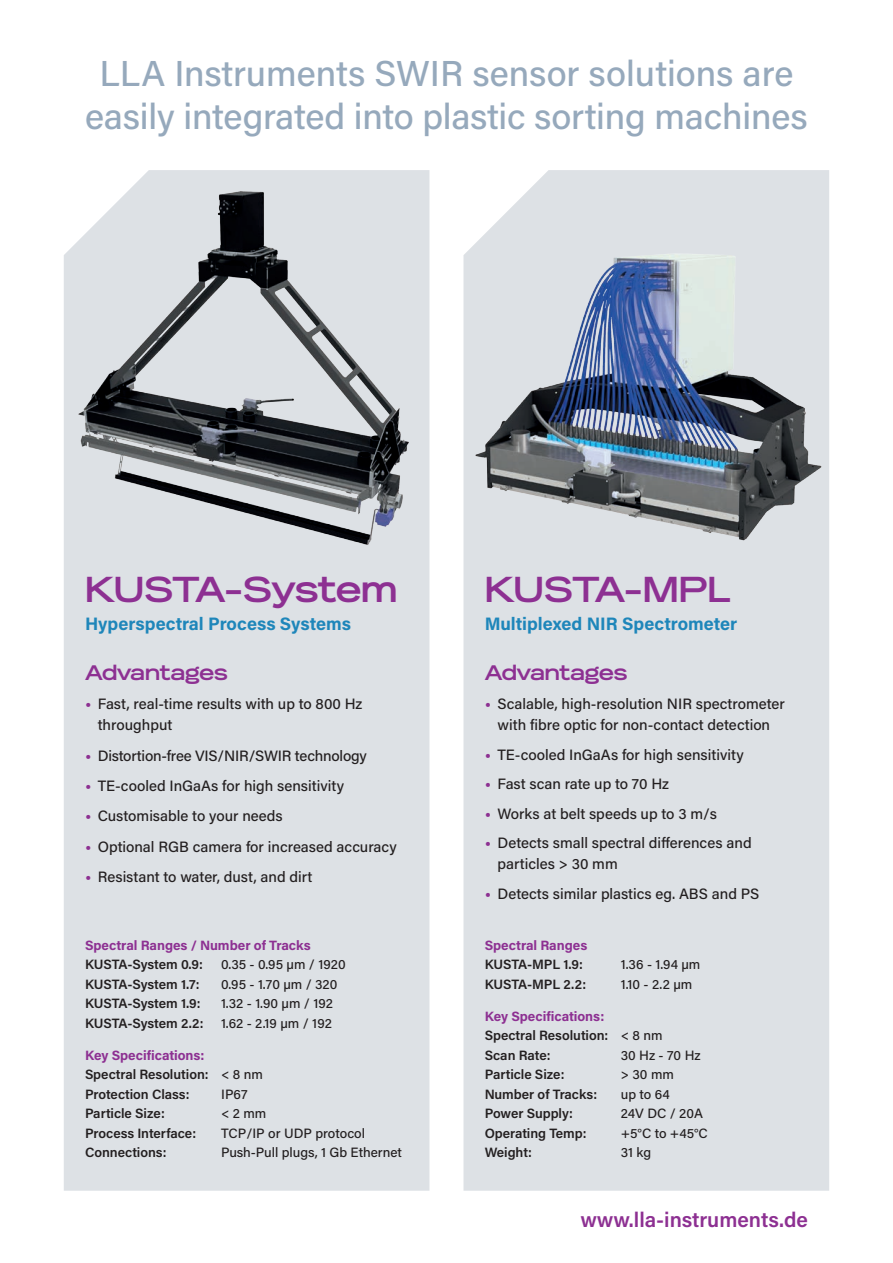
<style>
.page{position:relative;width:893px;height:1263px;background:#fff}
.page>*{position:absolute;margin:0;border:0;box-sizing:border-box;transform-origin:0 0}
.t1{font:500 36px/43.5px "Acumin Pro";letter-spacing:-.005em;color:#96a9bc;text-align:center}
.t2{font:700 36px "Reservation Wide";letter-spacing:-.02em;color:#8d3092}
.t3{font:600 21px "Acumin Pro";letter-spacing:-.005em;color:#8d3092}
.t4{font:700 21px "Reservation Wide";letter-spacing:-.02em;color:#8d3092}
.t5{font:700 18px "Acumin Pro";color:#1e86ba}
.t6{font:500 15px/21px "Acumin Pro";color:#231f20}
.t7{font:600 13.5px/19.5px "Acumin Pro";letter-spacing:-.005em;color:#231f20}
.t8{font:500 13.5px "Acumin Pro";color:#231f20}
.t9{font:700 13.5px "Acumin Pro";letter-spacing:-.005em;color:#8d3092}
.s1{font-family:"Reservation Wide";font-weight:700;color:#8d3092}
.s2{font-weight:700;color:#8d3092}
.s3{font-weight:500}
</style>
<div class="page">
<div style="left:64px;top:170px;width:365px;height:1021px;background:#dde1e5"></div>
<img style="left:64px;top:187px;width:365px;height:366px">
<div style="left:463px;top:170px;width:366px;height:1021px;background:#dde1e5"></div>
<img style="left:463px;top:187px;width:362px;height:366px">
<h1 class="t1" style="left:85px;top:50px;width:724px">LLA Instruments SWIR sensor solutions are easily integrated into plastic sorting machines</h1>
<h1 class="t2" style="left:85px;top:568px;width:314px">KUSTA-System</h1>
<p class="t5" style="left:85px;top:611px;width:267px">Hyperspectral Process Systems</p>
<h2 class="t4" style="left:85px;top:660px;width:144px">Advantages</h2>
<p class="t6" style="left:98px;top:693px;width:266px;text-indent:-13px"><span class="s1">•</span> Fast, real-time results with up to 800 Hz throughput</p>
<p class="t6" style="left:85px;top:744px;width:283px"><span class="s1">•</span> Distortion-free VIS/NIR/SWIR technology</p>
<p class="t6" style="left:85px;top:775px;width:261px"><span class="s1">•</span> TE-cooled InGaAs for high sensitivity</p>
<p class="t6" style="left:85px;top:805px;width:199px"><span class="s1">•</span> Customisable to your needs</p>
<p class="t6" style="left:85px;top:835px;width:313px"><span class="s1">•</span> Optional RGB camera for increased accuracy</p>
<p class="t6" style="left:85px;top:866px;width:229px"><span class="s1">•</span> Resistant to water, dust, and dirt</p>
<p class="t9" style="left:85px;top:935px;width:227px">Spectral Ranges / Number of Tracks</p>
<p class="t7" style="left:85px;top:954px;width:119px">KUSTA-System 0.9:</p>
<p class="t8" style="left:221px;top:955px;width:126px">0.35 - 0.95 µm / 1920</p>
<p class="t7" style="left:85px;top:974px;width:116px">KUSTA-System 1.7:</p>
<p class="t8" style="left:221px;top:975px;width:118px">0.95 - 1.70 µm / 320</p>
<p class="t7" style="left:85px;top:993px;width:117px">KUSTA-System 1.9:</p>
<p class="t8" style="left:221px;top:994px;width:113px">1.32 - 1.90 µm / 192</p>
<p class="t7" style="left:85px;top:1013px;width:120px">KUSTA-System 2.2:</p>
<p class="t8" style="left:221px;top:1013px;width:112px">1.62 - 2.19 µm / 192</p>
<p class="t7" style="left:85px;top:1045px;width:179px"><span class="s2">Key Specifications:<br></span>Spectral Resolution: <span class="s3">&lt; 8 nm<br></span>Protection Class:</p>
<p class="t8" style="left:221px;top:1085px;width:28px">IP67</p>
<p class="t7" style="left:85px;top:1103px;width:81px">Particle Size:</p>
<p class="t8" style="left:221px;top:1104px;width:47px">&lt; 2 mm</p>
<p class="t7" style="left:85px;top:1123px;width:113px">Process Interface:</p>
<p class="t8" style="left:221px;top:1124px;width:145px">TCP/IP or UDP protocol</p>
<p class="t7" style="left:85px;top:1142px;width:83px">Connections:</p>
<p class="t8" style="left:221px;top:1143px;width:182px">Push-Pull plugs, 1 Gb Ethernet</p>
<h1 class="t2" style="left:485px;top:568px;width:248px">KUSTA-MPL</h1>
<p class="t5" style="left:485px;top:611px;width:254px">Multiplexed NIR Spectrometer</p>
<h2 class="t4" style="left:485px;top:660px;width:144px">Advantages</h2>
<p class="t6" style="left:485px;top:693px;width:302px;text-align:center"><span class="s1">•</span> Scalable, high-resolution NIR spectrometer with fibre optic for non-contact detection</p>
<p class="t6" style="left:485px;top:743px;width:261px"><span class="s1">•</span> TE-cooled InGaAs for high sensitivity</p>
<p class="t6" style="left:485px;top:773px;width:186px"><span class="s1">•</span> Fast scan rate up to 70 Hz</p>
<p class="t6" style="left:485px;top:802px;width:234px"><span class="s1">•</span> Works at belt speeds up to 3 m/s</p>
<p class="t6" style="left:497px;top:832px;width:256px;text-indent:-13px"><span class="s1">•</span> Detects small spectral differences and particles &gt; 30 mm</p>
<p class="t6" style="left:485px;top:882px;width:276px"><span class="s1">•</span> Detects similar plastics eg. ABS and PS</p>
<p class="t9" style="left:485px;top:935px;width:104px">Spectral Ranges</p>
<p class="t7" style="left:485px;top:954px;width:100px">KUSTA-MPL 1.9:</p>
<p class="t8" style="left:621px;top:955px;width:81px">1.36 - 1.94 µm</p>
<p class="t7" style="left:485px;top:974px;width:103px">KUSTA-MPL 2.2:</p>
<p class="t8" style="left:621px;top:975px;width:73px">1.10 - 2.2 µm</p>
<p class="t7" style="left:485px;top:1006px;width:179px"><span class="s2">Key Specifications:<br></span>Spectral Resolution: <span class="s3">&lt; 8 nm<br></span>Scan Rate:</p>
<p class="t8" style="left:621px;top:1046px;width:81px">30 Hz - 70 Hz</p>
<p class="t7" style="left:485px;top:1064px;width:81px">Particle Size:</p>
<p class="t8" style="left:621px;top:1065px;width:55px">&gt; 30 mm</p>
<p class="t7" style="left:485px;top:1084px;width:114px">Number of Tracks:</p>
<p class="t8" style="left:621px;top:1085px;width:50px">up to 64</p>
<p class="t7" style="left:485px;top:1103px;width:90px">Power Supply:</p>
<p class="t8" style="left:621px;top:1104px;width:84px">24V DC / 20A</p>
<p class="t7" style="left:485px;top:1123px;width:103px">Operating Temp:</p>
<p class="t8" style="left:621px;top:1124px;width:89px">+5°C to +45°C</p>
<p class="t7" style="left:485px;top:1142px;width:49px">Weight:</p>
<p class="t8" style="left:621px;top:1143px;width:32px">31 kg</p>
<h2 class="t3" style="left:581px;top:1205px;width:229px">www.lla-instruments.de</h2>
</div>
